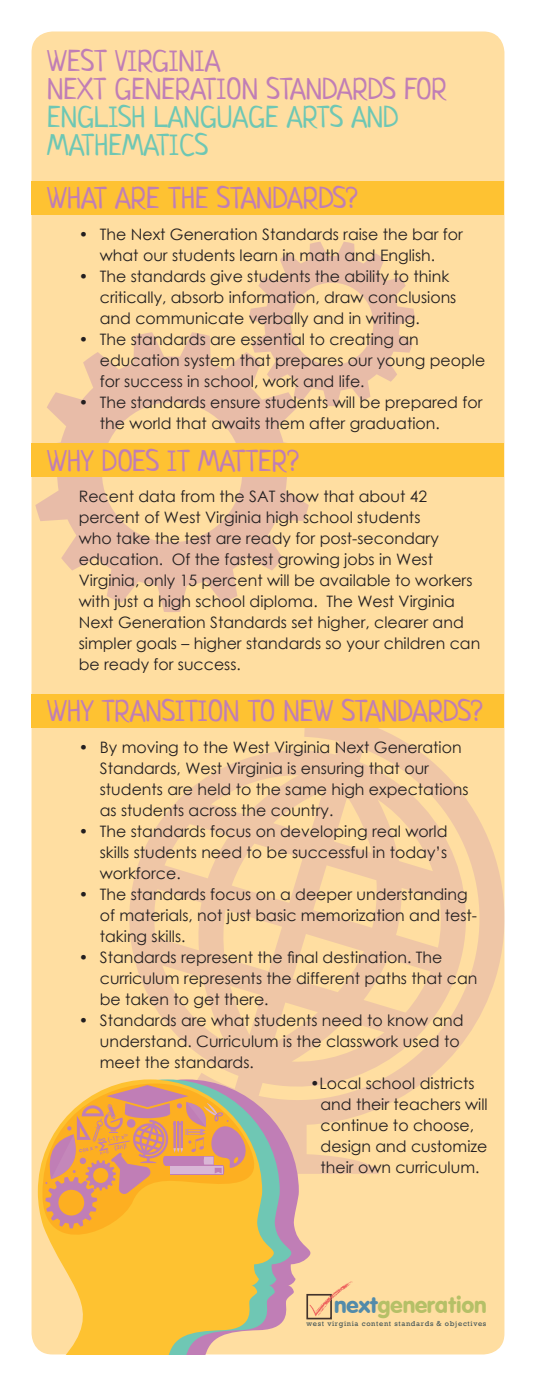
<style>
.page{position:relative;width:536px;height:1386px;background:#fff}
.page>*{position:absolute;margin:0;border:0;box-sizing:border-box;transform-origin:0 0}
.t1{font:29.75px/28px "Neucha";color:#c07eb6}
.t2{font:29.75px/28px "Neucha";color:#6ec7b4}
.t3{font:22.4px "VAG Rounded BT";letter-spacing:-.02em;color:#b5c067}
.t4{font:15.75px/21px "Century Gothic";color:#231f20}
.t5{font:7.35px "Rockwell";letter-spacing:.09em;color:#425457}
.s1{color:#528baa}
</style>
<div class="page">
<div style="left:32px;top:32px;width:472px;height:1322px;background:#ffdea1;border-radius:21px"></div>
<svg style="left:127px;top:712px;width:378px;height:462px"></svg>
<svg style="left:31px;top:332px;width:278px;height:280px"></svg>
<svg style="left:249px;top:242px;width:165px;height:164px"></svg>
<div style="left:32px;top:181px;width:472px;height:34px;background:#fec232"></div>
<div style="left:32px;top:443px;width:472px;height:34px;background:#fec232"></div>
<div style="left:32px;top:694px;width:472px;height:33px;background:#fec232"></div>
<svg style="left:297px;top:1079px;width:19px;height:241px"></svg>
<svg style="left:279px;top:1079px;width:18px;height:246px;fill:#c07eb6"></svg>
<svg style="left:38px;top:1079px;width:241px;height:275px;fill:#fec231"></svg>
<svg style="left:42px;top:1084px;width:212px;height:151px;background:#f3c04b"></svg>
<svg style="left:45px;top:1085px;width:204px;height:143px;background:#e7a85e"></svg>
<div style="left:306px;top:1294px;width:26px;height:25px;border:2px solid #42332c"></div>
<svg style="left:309px;top:1281px;width:43px;height:36px"></svg>
<h1 class="t1" style="left:47px;top:47px;width:401px">WEST VIRGINIA<br>NEXT GENERATION STANDARDS FOR</h1>
<h1 class="t2" style="left:47px;top:103px;width:353px">ENGLISH LANGUAGE ARTS AND<br>MATHEMATICS</h1>
<h1 class="t1" style="left:47px;top:184px;width:311px">WHAT ARE THE STANDARDS?</h1>
<p class="t4" style="left:79px;top:223px;width:385px;text-align:center">• The Next Generation Standards raise the bar for what our students learn in math and English.</p>
<p class="t4" style="left:100px;top:265px;width:358px;text-indent:-21px">• The standards give students the ability to think critically, absorb information, draw conclusions and communicate verbally and in writing.</p>
<p class="t4" style="left:100px;top:328px;width:387px;text-indent:-21px">• The standards are essential to creating an education system that prepares our young people for success in school, work and life.</p>
<p class="t4" style="left:100px;top:391px;width:384px;text-indent:-21px">• The standards ensure students will be prepared for the world that awaits them after graduation.</p>
<h1 class="t1" style="left:47px;top:447px;width:253px">WHY DOES IT MATTER?</h1>
<p class="t4" style="left:79px;top:486px;width:403px">Recent data from the SAT show that about 42 percent of West Virginia high school students<br>who take the test are ready for post-secondary education. Of the fastest growing jobs in West Virginia, only 15 percent will be available to workers with just a high school diploma. The West Virginia Next Generation Standards set higher, clearer and simpler goals – higher standards so your children can be ready for success.</p>
<h1 class="t1" style="left:47px;top:697px;width:436px">WHY TRANSITION TO NEW STANDARDS?</h1>
<p class="t4" style="left:100px;top:736px;width:370px;text-indent:-21px">• By moving to the West Virginia Next Generation Standards, West Virginia is ensuring that our students are held to the same high expectations as students across the country.</p>
<p class="t4" style="left:100px;top:820px;width:349px;text-align:justify;text-indent:-21px">• The standards focus on developing real world skills students need to be successful in today’s workforce.</p>
<p class="t4" style="left:100px;top:883px;width:378px;text-indent:-21px">• The standards focus on a deeper understanding of materials, not just basic memorization and test&shy;taking skills.</p>
<p class="t4" style="left:100px;top:946px;width:379px;text-indent:-21px">• Standards represent the final destination. The curriculum represents the different paths that can be taken to get there.</p>
<p class="t4" style="left:100px;top:1009px;width:365px;text-indent:-21px">• Standards are what students need to know and understand. Curriculum is the classwork used to meet the standards.</p>
<p class="t4" style="left:320px;top:1072px;width:169px;text-indent:-11px">•Local school districts and their teachers will continue to choose, design and customize their own curriculum.</p>
<h2 class="t3" style="left:334px;top:1291px;width:155px"><span class="s1">next</span>generation</h2>
<p class="t5" style="left:306px;top:1319px;width:181px">west virginia content standards &amp; objectives</p>
</div>
